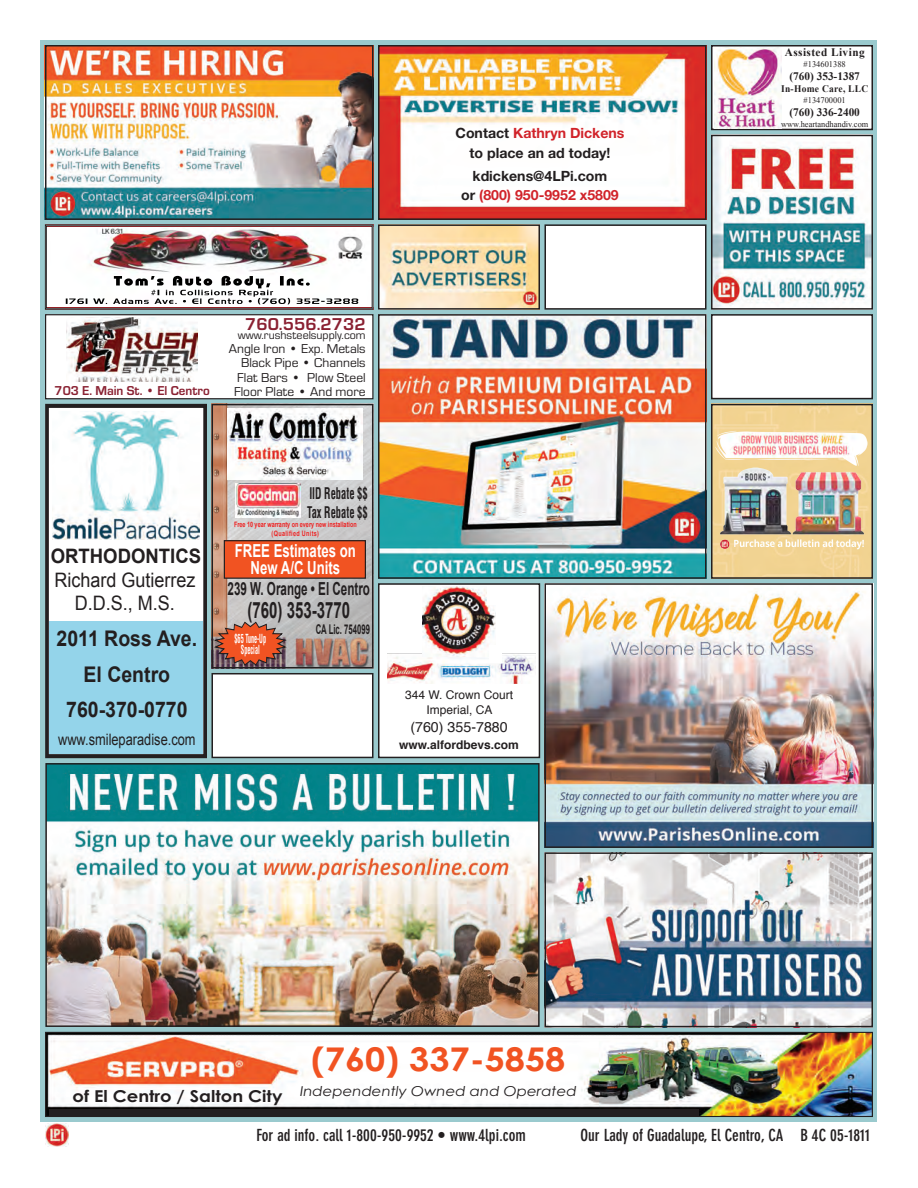
<style>
.page{position:relative;width:918px;height:1188px;background:#fff}
.page>*{position:absolute;margin:0;border:0;box-sizing:border-box;transform-origin:0 0}
.t1{font:700 32.7px "Century Gothic Pro";color:#f15322;scale:1.1 1}
.t2{font:700 22.5px "Arial";color:#231f20;scale:.67 1}
.t3{font:700 21.6px/35.1px "Arial";color:#231f20;text-align:center;scale:.9 1}
.t4{font:19.95px/23.9px "Arial";color:#231f20;text-align:center;scale:.9 1}
.t5{font:700 19.95px "Arial";color:#231f20;scale:.93 1}
.t6{font:700 18px/16.4px "Arial";color:#fff;text-align:center;scale:.74 1}
.t7{font:700 18px "Arial";color:#231f20;scale:.65 1}
.t8{font:700 17.85px "Eurostile";color:#8a2132}
.t9{font:700 condensed 16.5px "DIN Neuzeit Grotesk Std";color:#231f20}
.t10{font:700 16.35px "Century Gothic Pro";color:#231f20;scale:1.1 1}
.t11{font:700 condensed 15.75px/18.9px "Helvetica LT Std";color:#231f20;scale:.67 1}
.t12{font:15.75px "Arial";color:#231f20;scale:.81 1}
.t13{font:14.25px "Helvetica";color:#231f20}
.t14{font:700 14.1px/19.2px "Helvetica Neue LT Std";color:#231f20;text-align:center}
.t15{font:italic 13.65px "Century Gothic Pro";color:#231f20;scale:1.1 1}
.t16{font:700 13.5px "Arial";color:#231f20;scale:.57 1}
.t17{font:13.35px/14.1px "Eurostile";color:#231f20;text-align:right}
.t18{font:700 13.35px "Eurostile";color:#8a2132}
.t19{font:700 condensed 12.3px/11.1px "Helvetica LT Std";color:#fff;text-align:center;scale:.5 1}
.t20{font:12px/15px "Helvetica";color:#231f20;text-align:center}
.t21{font:700 12px "Helvetica";color:#231f20}
.t22{font:11.85px "Eurostile";color:#231f20}
.t23{font:700 11.4px "Times New Roman";color:#231f20}
.t24{font:700 11.4px "Times New Roman";letter-spacing:.04em;color:#231f20}
.t25{font:700 10.05px "Times New Roman";letter-spacing:.03em;color:#231f20;scale:.95 1}
.t26{font:8.55px "Times New Roman";color:#231f20}
.t27{font:700 7.5px/8.9px "Arial";color:#ee2323;text-align:center;scale:.74 1}
.s1{color:#d1232a}
</style>
<div class="page">
<div style="left:40px;top:40px;width:838px;height:1082px;background:#9acace"></div>
<img style="left:45px;top:1123px;width:23px;height:24px">
<div style="left:712px;top:46px;width:160px;height:83px;background:#fff"></div>
<div style="left:711px;top:45px;width:162px;height:85px;border:2px solid #231f20"></div>
<img style="left:714px;top:48px;width:68px;height:80px">
<div style="left:46px;top:315px;width:327px;height:84px;background:#fff"></div>
<div style="left:45px;top:314px;width:329px;height:85px;border:1px solid #231f20"></div>
<img style="left:67px;top:317px;width:131px;height:65px">
<div style="left:47px;top:406px;width:158px;height:350px;background:#fff"></div>
<div style="left:45px;top:404px;width:162px;height:354px;border:4px solid #231f20"></div>
<img style="left:53px;top:411px;width:147px;height:129px">
<div style="left:49px;top:621px;width:154px;height:133px;background:#94d4ea"></div>
<img style="left:215px;top:407px;width:155px;height:258px">
<div style="left:212px;top:404px;width:161px;height:264px;border:2px solid #231f20"></div>
<div style="left:224px;top:541px;width:141px;height:37px;background:#f15322"></div>
<div style="left:224px;top:540px;width:142px;height:39px;border:1px solid #231f20"></div>
<svg style="left:213px;top:621px;width:74px;height:45px;background:#bc634a"></svg>
<img style="left:236px;top:484px;width:64px;height:33px">
<img style="left:228px;top:409px;width:134px;height:70px">
<img style="left:45px;top:224px;width:329px;height:86px">
<img style="left:47px;top:1034px;width:824px;height:81px">
<div style="left:45px;top:1032px;width:828px;height:85px;border:1px solid #231f20"></div>
<div style="left:50px;top:1110px;width:649px;height:7px;background:#231f20"></div>
<img style="left:48px;top:766px;width:489px;height:258px">
<div style="left:45px;top:763px;width:495px;height:264px;border:2px solid #231f20"></div>
<img style="left:714px;top:407px;width:156px;height:169px">
<div style="left:711px;top:404px;width:162px;height:175px;border:2px solid #231f20"></div>
<img style="left:714px;top:427px;width:156px;height:129px">
<div style="left:212px;top:674px;width:161px;height:83px;background:#fff"></div>
<div style="left:212px;top:673px;width:162px;height:85px;border:2px solid #231f20"></div>
<div style="left:545px;top:225px;width:161px;height:84px;background:#fff"></div>
<div style="left:544px;top:224px;width:162px;height:86px;border:2px solid #231f20"></div>
<div style="left:712px;top:315px;width:160px;height:84px;background:#fff"></div>
<div style="left:711px;top:314px;width:162px;height:85px;border:2px solid #231f20"></div>
<div style="left:379px;top:584px;width:160px;height:173px;background:#fff"></div>
<div style="left:378px;top:583px;width:162px;height:175px;border:2px solid #231f20"></div>
<img style="left:387px;top:655px;width:149px;height:28px">
<img style="left:422px;top:586px;width:74px;height:71px">
<div style="left:489px;top:645px;width:13px;height:17px;background:#fff"></div>
<div style="left:488px;top:588px;width:20px;height:17px;background:#fff"></div>
<div style="left:488px;top:586px;width:12px;height:18px;background:#fff"></div>
<img style="left:381px;top:48px;width:322px;height:169px">
<div style="left:378px;top:45px;width:328px;height:175px;border:2px solid #231f20"></div>
<img style="left:48px;top:48px;width:323px;height:169px">
<div style="left:45px;top:45px;width:329px;height:175px;border:2px solid #231f20"></div>
<img style="left:381px;top:227px;width:156px;height:80px">
<div style="left:378px;top:224px;width:162px;height:86px;border:2px solid #231f20"></div>
<img style="left:714px;top:138px;width:156px;height:169px">
<div style="left:711px;top:135px;width:162px;height:175px;border:2px solid #231f20"></div>
<img style="left:381px;top:317px;width:322px;height:259px">
<div style="left:378px;top:314px;width:328px;height:265px;border:2px solid #231f20"></div>
<img style="left:547px;top:586px;width:323px;height:259px">
<div style="left:544px;top:583px;width:329px;height:265px;border:2px solid #231f20"></div>
<img style="left:547px;top:855px;width:323px;height:169px">
<div style="left:544px;top:852px;width:329px;height:175px;border:2px solid #231f20"></div>
<p class="t14" style="left:456px;top:123px;width:170px">Contact <span class="s1">Kathryn Dickens </span>to place an ad today!</p>
<p class="t14" style="left:461px;top:166px;width:159px">kdickens@4LPi.com<br>or <span class="s1">(800) 950-9952 x5809</span></p>
<p class="t18" style="left:55px;top:381px;width:157px">703 E. Main St. • El Centro</p>
<p class="t8" style="left:245px;top:311px;width:122px">760.556.2732</p>
<p class="t22" style="left:238px;top:327px;width:129px">www.rushsteelsupply.com</p>
<p class="t17" style="left:229px;top:341px;width:138px">Angle Iron • Exp. Metals<br>Black Pipe • Channels<br>Flat Bars • Plow Steel<br>Floor Plate • And more</p>
<p class="t5" style="left:51px;top:542px;width:163px">ORTHODONTICS</p>
<p class="t4" style="left:54px;top:568px;width:158px">Richard Gutierrez<br>D.D.S., M.S.</p>
<h3 class="t3" style="left:57px;top:622px;width:158px">2011 Ross Ave.<br>El Centro<br>760-370-0770</h3>
<p class="t12" style="left:58px;top:729px;width:171px">www.smileparadise.com</p>
<p class="t11" style="left:307px;top:484px;width:92px">IID Rebate $$<br>Tax Rebate $$</p>
<p class="t27" style="left:234px;top:520px;width:167px">Free 10 year warranty on every new installation (Qualified Units)</p>
<p class="t6" style="left:235px;top:543px;width:165px">FREE Estimates on<br>New A/C Units</p>
<p class="t7" style="left:228px;top:577px;width:221px">239 W. Orange • El Centro</p>
<h2 class="t2" style="left:247px;top:595px;width:155px">(760) 353-3770</h2>
<p class="t16" style="left:316px;top:621px;width:97px">CA Lic. 754099</p>
<p class="t19" style="left:235px;top:633px;width:65px">$65 Tune-Up<br>Special</p>
<p class="t20" style="left:405px;top:688px;width:110px">344 W. Crown Court<br>Imperial, CA</p>
<p class="t13" style="left:410px;top:716px;width:99px">(760) 355-7880</p>
<p class="t21" style="left:399px;top:735px;width:121px">www.alfordbevs.com</p>
<p class="t10" style="left:73px;top:1085px;width:192px">of El Centro / Salton City</p>
<h1 class="t1" style="left:311px;top:1039px;width:233px">(760) 337-5858</h1>
<p class="t15" style="left:300px;top:1083px;width:253px">Independently Owned and Operated</p>
<p class="t24" style="left:785px;top:45px;width:81px">Assisted Living</p>
<p class="t26" style="left:804px;top:58px;width:44px">#134601388</p>
<p class="t23" style="left:789px;top:69px;width:72px">(760) 353-1387</p>
<p class="t25" style="left:781px;top:82px;width:93px">In-Home Care, LLC</p>
<p class="t26" style="left:804px;top:94px;width:44px">#134700001</p>
<p class="t23" style="left:789px;top:105px;width:72px">(760) 336-2400</p>
<p class="t26" style="left:781px;top:118px;width:89px">www.heartandhandiv.com</p>
<p class="t9" style="left:257px;top:1126px;width:271px">For ad info. call 1-800-950-9952 • www.4lpi.com</p>
<p class="t9" style="left:580px;top:1126px;width:291px">Our Lady of Guadalupe, El Centro, CA B 4C 05-1811</p>
</div>
